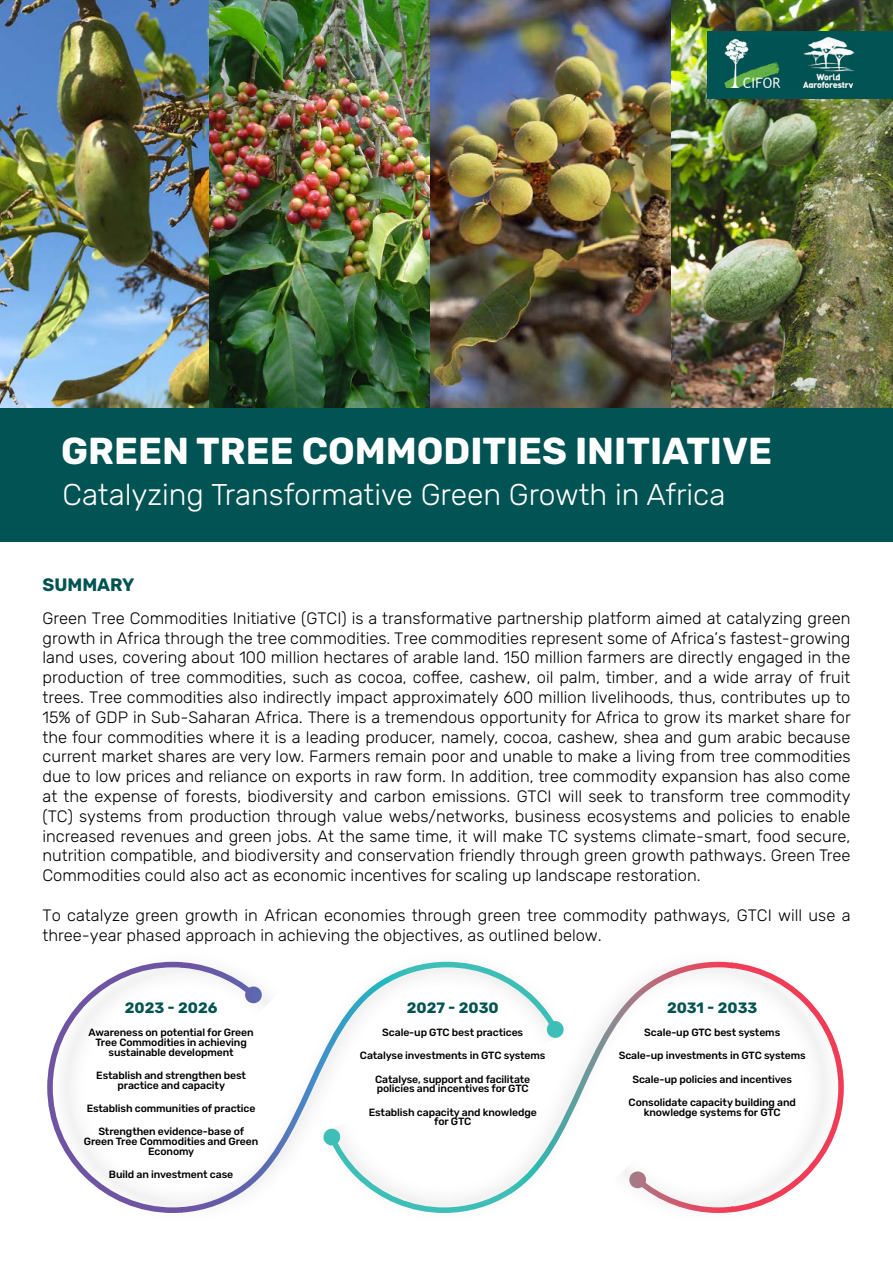
<style>
.page{position:relative;width:893px;height:1263px;background:#fff}
.page>*{position:absolute;margin:0;border:0;box-sizing:border-box;transform-origin:0 0}
.t1{font:700 37.5px "Rubik";color:#fff}
.t2{font:300 30px "Rubik";color:#fff}
.t3{font:700 18px "Rubik";color:#015351}
.t4{font:300 16.5px/19.8px "Rubik";color:#000;text-align:justify}
.t5{font:700 15px "Rubik";color:#015351}
.t6{font:500 10.5px/9.8px "Rubik";letter-spacing:-.01em;color:#000;text-align:center}
</style>
<div class="page">
<svg style="left:47px;top:962px;width:281px;height:251px"></svg>
<svg style="left:244px;top:986px;width:19px;height:18px"></svg>
<svg style="left:328px;top:962px;width:516px;height:251px"></svg>
<svg style="left:322px;top:1129px;width:19px;height:17px"></svg>
<svg style="left:628px;top:1171px;width:19px;height:18px"></svg>
<div style="left:0;top:407px;width:893px;height:134px;background:#025353"></div>
<img style="left:429px;top:0;width:242px;height:407px">
<img style="left:208px;top:0;width:221px;height:407px">
<img style="left:671px;top:0;width:222px;height:407px">
<img style="left:0;top:0;width:208px;height:407px">
<div style="left:707px;top:31px;width:186px;height:67px;background:#025353"></div>
<img style="left:724px;top:38px;width:130px;height:50px">
<h1 class="t1" style="left:61px;top:429px;width:712px">GREEN TREE COMMODITIES INITIATIVE</h1>
<h2 class="t2" style="left:63px;top:478px;width:664px">Catalyzing Transformative Green Growth in Africa</h2>
<p class="t3" style="left:43px;top:574px;width:93px">SUMMARY</p>
<p class="t4" style="left:43px;top:608px;width:810px">Green Tree Commodities Initiative (GTCI) is a transformative partnership platform aimed at catalyzing green growth in Africa through the tree commodities. Tree commodities represent some of Africa’s fastest-growing land uses, covering about 100 million hectares of arable land. 150 million farmers are directly engaged in the production of tree commodities, such as cocoa, coffee, cashew, oil palm, timber, and a wide array of fruit trees. Tree commodities also indirectly impact approximately 600 million livelihoods, thus, contributes up to 15% of GDP in Sub-Saharan Africa. There is a tremendous opportunity for Africa to grow its market share for the four commodities where it is a leading producer, namely, cocoa, cashew, shea and gum arabic because current market shares are very low. Farmers remain poor and unable to make a living from tree commodities due to low prices and reliance on exports in raw form. In addition, tree commodity expansion has also come at the expense of forests, biodiversity and carbon emissions. GTCI will seek to transform tree commodity (TC) systems from production through value webs/networks, business ecosystems and policies to enable increased revenues and green jobs. At the same time, it will make TC systems climate-smart, food secure, nutrition compatible, and biodiversity and conservation friendly through green growth pathways. Green Tree Commodities could also act as economic incentives for scaling up landscape restoration.</p>
<p class="t4" style="left:43px;top:905px;width:809px">To catalyze green growth in African economies through green tree commodity pathways, GTCI will use a three-year phased approach in achieving the objectives, as outlined below.</p>
<p class="t5" style="left:125px;top:999px;width:94px">2023 - 2026</p>
<p class="t6" style="left:89px;top:1028px;width:167px">Awareness on potential for Green<br>Tree Commodities in achieving sustainable development</p>
<p class="t6" style="left:96px;top:1071px;width:151px">Establish and strengthen best practice and capacity</p>
<p class="t6" style="left:87px;top:1104px;width:170px">Establish communities of practice</p>
<p class="t6" style="left:84px;top:1127px;width:176px">Strengthen evidence-base of<br>Green Tree Commodities and Green<br>Economy</p>
<p class="t6" style="left:109px;top:1170px;width:126px">Build an investment case</p>
<p class="t5" style="left:407px;top:999px;width:94px">2027 - 2030</p>
<p class="t6" style="left:382px;top:1028px;width:142px">Scale-up GTC best practices</p>
<p class="t6" style="left:360px;top:1051px;width:187px">Catalyse investments in GTC systems</p>
<p class="t6" style="left:375px;top:1074px;width:157px;text-align:left">Catalyse, support and facilitate policies and incentives for GTC</p>
<p class="t6" style="left:369px;top:1107px;width:169px">Establish capacity and knowledge for GTC</p>
<p class="t5" style="left:667px;top:999px;width:92px">2031 - 2033</p>
<p class="t6" style="left:644px;top:1028px;width:137px">Scale-up GTC best systems</p>
<p class="t6" style="left:619px;top:1051px;width:189px">Scale-up investments in GTC systems</p>
<p class="t6" style="left:632px;top:1074px;width:161px">Scale-up policies and incentives</p>
<p class="t6" style="left:629px;top:1097px;width:169px">Consolidate capacity building and knowledge systems for GTC</p>
</div>
